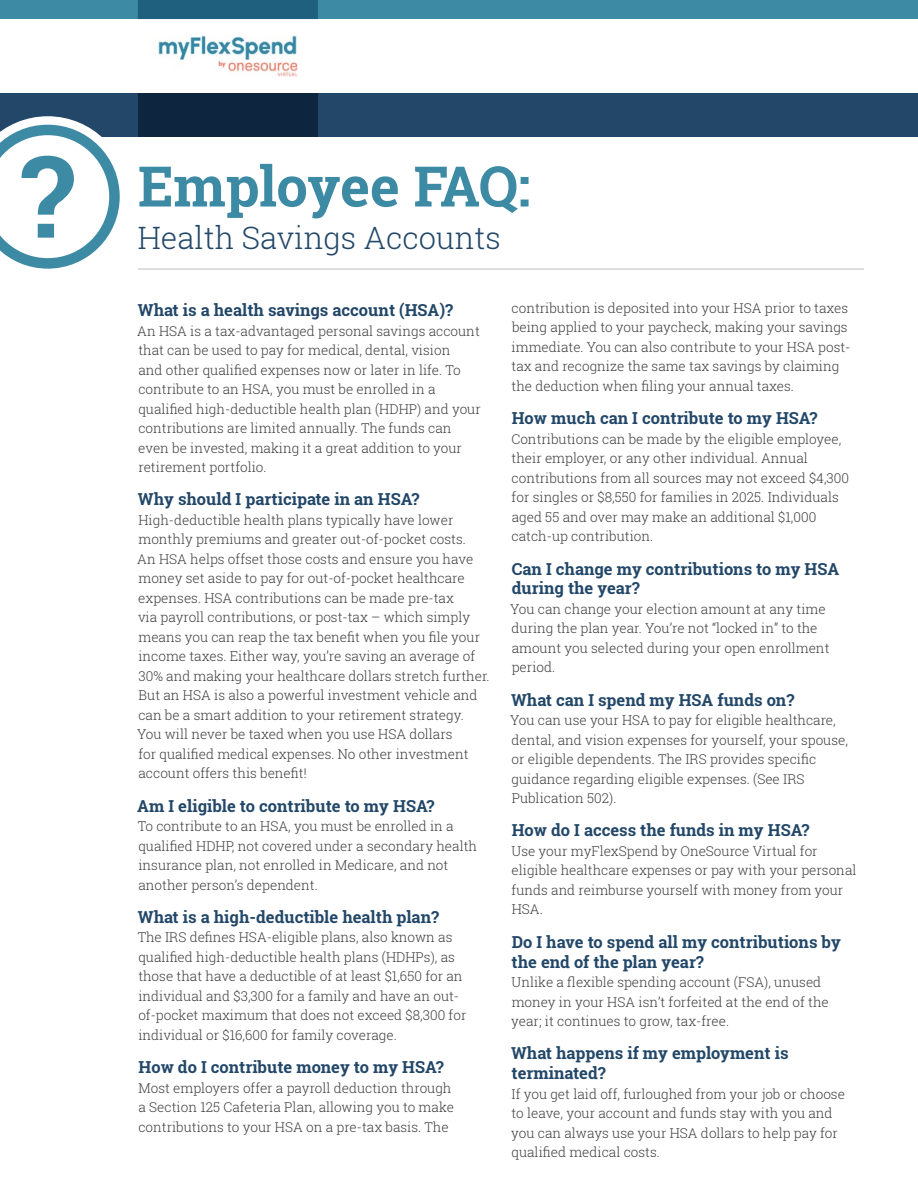
<style>
.page{position:relative;width:918px;height:1188px;background:#fff}
.page>*{position:absolute;margin:0;border:0;box-sizing:border-box;transform-origin:0 0}
.t1{font:700 55.95px "Roboto Slab";letter-spacing:-.01em;color:#3d8aa5}
.t2{font:300 30.75px "Roboto Slab";color:#224768}
.t3{font:700 16.5px/19.8px "Roboto Slab";color:#224768}
.t4{font:300 13.5px/19.5px "Roboto Slab";color:#3e3e3f}
</style>
<div class="page">
<div style="left:0;top:94px;width:918px;height:43px;background:#224768"></div>
<div style="left:138px;top:94px;width:180px;height:43px;background:#0e253f"></div>
<img style="left:158px;top:36px;width:140px;height:40px">
<hr style="left:138px;top:269px;width:726px;height:1px;background:#bcbdc0">
<div style="left:0;top:0;width:918px;height:19px;background:#3d8aa5"></div>
<div style="left:138px;top:0;width:180px;height:19px;background:#1e607e"></div>
<svg style="left:0;top:116px;width:120px;height:153px"></svg>
<h1 class="t1" style="left:138px;top:148px;width:394px">Employee FAQ:</h1>
<h2 class="t2" style="left:138px;top:216px;width:365px">Health Savings Accounts</h2>
<p class="t3" style="left:138px;top:300px;width:317px">What is a health savings account (HSA)?</p>
<p class="t4" style="left:137px;top:321px;width:345px">An HSA is a tax-advantaged personal savings account that can be used to pay for medical, dental, vision<br>and other qualified expenses now or later in life. To contribute to an HSA, you must be enrolled in a qualified high-deductible health plan (HDHP) and your contributions are limited annually. The funds can even be invested, making it a great addition to your retirement portfolio.</p>
<p class="t3" style="left:138px;top:489px;width:283px">Why should I participate in an HSA?</p>
<p class="t4" style="left:137px;top:510px;width:354px">High-deductible health plans typically have lower monthly premiums and greater out-of-pocket costs.<br>An HSA helps offset those costs and ensure you have money set aside to pay for out-of-pocket healthcare expenses. HSA contributions can be made pre-tax<br>via payroll contributions, or post-tax – which simply means you can reap the tax benefit when you file your income taxes. Either way, you’re saving an average of 30% and making your healthcare dollars stretch further.<br>But an HSA is also a powerful investment vehicle and can be a smart addition to your retirement strategy.<br>You will never be taxed when you use HSA dollars<br>for qualified medical expenses. No other investment account offers this benefit!</p>
<p class="t3" style="left:137px;top:796px;width:299px">Am I eligible to contribute to my HSA?</p>
<p class="t4" style="left:138px;top:816px;width:341px">To contribute to an HSA, you must be enrolled in a qualified HDHP, not covered under a secondary health insurance plan, not enrolled in Medicare, and not another person’s dependent.</p>
<p class="t3" style="left:138px;top:907px;width:303px">What is a high-deductible health plan?</p>
<p class="t4" style="left:138px;top:928px;width:330px">The IRS defines HSA-eligible plans, also known as qualified high-deductible health plans (HDHPs), as those that have a deductible of at least $1,650 for an individual and $3,300 for a family and have an out&shy;of-pocket maximum that does not exceed $8,300 for individual or $16,600 for family coverage.</p>
<p class="t3" style="left:139px;top:1057px;width:307px">How do I contribute money to my HSA?</p>
<p class="t4" style="left:138px;top:1078px;width:317px">Most employers offer a payroll deduction through a Section 125 Cafeteria Plan, allowing you to make contributions to your HSA on a pre-tax basis. The</p>
<p class="t4" style="left:512px;top:298px;width:340px">contribution is deposited into your HSA prior to taxes being applied to your paycheck, making your savings immediate. You can also contribute to your HSA post&shy;tax and recognize the same tax savings by claiming the deduction when filing your annual taxes.</p>
<p class="t3" style="left:512px;top:408px;width:307px">How much can I contribute to my HSA?</p>
<p class="t4" style="left:512px;top:429px;width:339px">Contributions can be made by the eligible employee, their employer, or any other individual. Annual contributions from all sources may not exceed $4,300 for singles or $8,550 for families in 2025. Individuals aged 55 and over may make an additional $1,000 catch-up contribution.</p>
<p class="t3" style="left:512px;top:558px;width:329px">Can I change my contributions to my HSA during the year?</p>
<p class="t4" style="left:510px;top:599px;width:321px">You can change your election amount at any time during the plan year. You’re not “locked in” to the amount you selected during your open enrollment period.</p>
<p class="t3" style="left:511px;top:690px;width:285px">What can I spend my HSA funds on?</p>
<p class="t4" style="left:510px;top:710px;width:339px">You can use your HSA to pay for eligible healthcare, dental, and vision expenses for yourself, your spouse, or eligible dependents. The IRS provides specific guidance regarding eligible expenses. (See IRS Publication 502).</p>
<p class="t3" style="left:512px;top:820px;width:299px">How do I access the funds in my HSA?</p>
<p class="t4" style="left:512px;top:841px;width:346px">Use your myFlexSpend by OneSource Virtual for eligible healthcare expenses or pay with your personal funds and reimburse yourself with money from your HSA.</p>
<p class="t3" style="left:512px;top:932px;width:331px">Do I have to spend all my contributions by the end of the plan year?</p>
<p class="t4" style="left:511px;top:972px;width:319px">Unlike a flexible spending account (FSA), unused money in your HSA isn’t forfeited at the end of the year; it continues to grow, tax-free.</p>
<p class="t3" style="left:511px;top:1043px;width:279px">What happens if my employment is terminated?</p>
<p class="t4" style="left:511px;top:1084px;width:335px">If you get laid off, furloughed from your job or choose to leave, your account and funds stay with you and you can always use your HSA dollars to help pay for qualified medical costs.</p>
</div>
